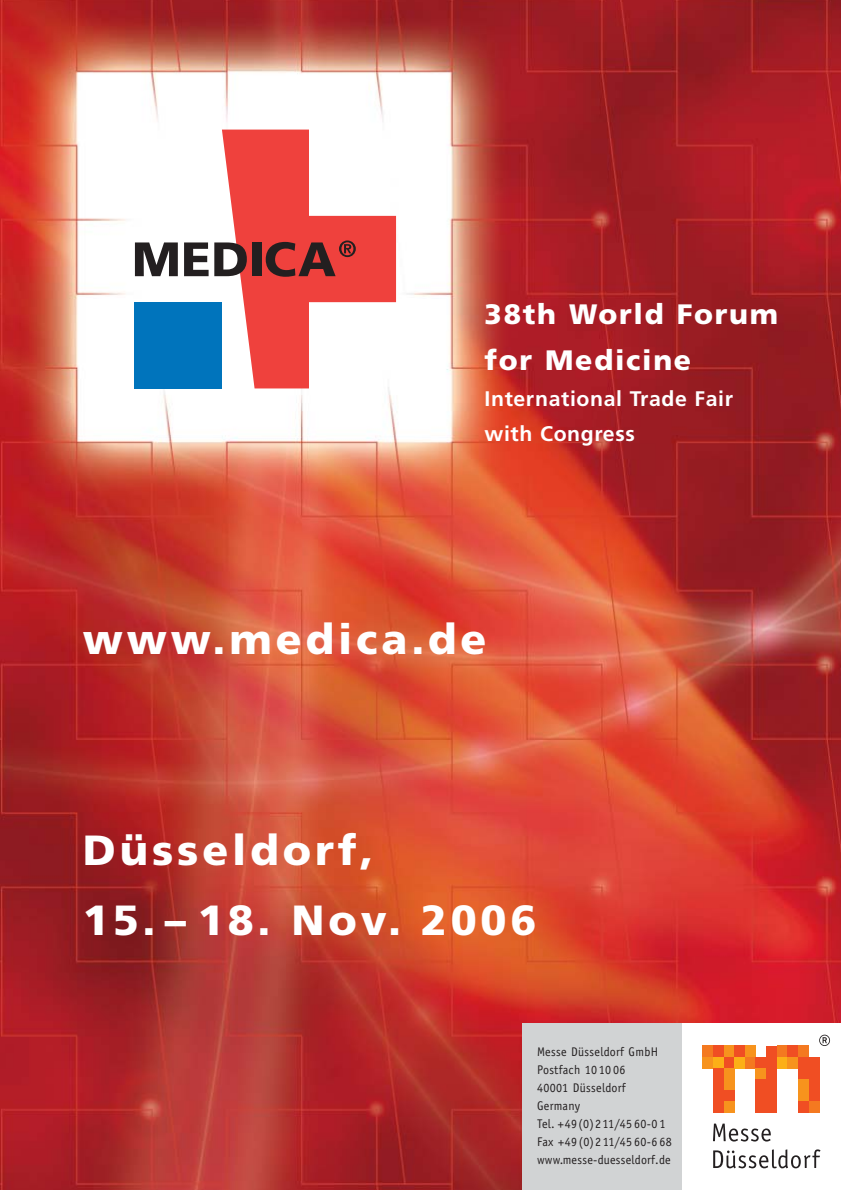
<style>
.page{position:relative;width:841px;height:1190px;background:#fff}
.page>*{position:absolute;margin:0;border:0;box-sizing:border-box;transform-origin:0 0}
.t1{font:900 42.2px "Frutiger";letter-spacing:.09em;color:#fff}
.t2{font:900 28.1px/46.4px "Frutiger";letter-spacing:.06em;color:#fff}
.t3{font:700 21.1px/35.1px "Frutiger";letter-spacing:.03em;color:#fff}
.t4{font:12.6px/18px "Officina Sans";letter-spacing:.025em;color:#231f20;scale:.96 1}
</style>
<div class="page">
<img style="left:0;top:0;width:841px;height:1190px">
<h2 class="t2" style="left:485px;top:293px;width:295px">38th World Forum for Medicine</h2>
<h3 class="t3" style="left:485px;top:382px;width:250px">International Trade Fair with Congress</h3>
<h1 class="t1" style="left:83px;top:623px;width:405px">www.medica.de</h1>
<h1 class="t1" style="left:83px;top:833px;width:292px">Düsseldorf,</h1>
<h1 class="t1" style="left:83px;top:904px;width:455px">15. – 18. Nov. 2006</h1>
<p class="t4" style="left:537px;top:1044px;width:142px">Messe Düsseldorf GmbH<br>Postfach 1010 06<br>40001 Düsseldorf<br>Germany<br>Tel. +49(0)211/45 60-0 1<br>Fax +49(0)211/45 60-6 68 www.messe-duesseldorf.de</p>
</div>
